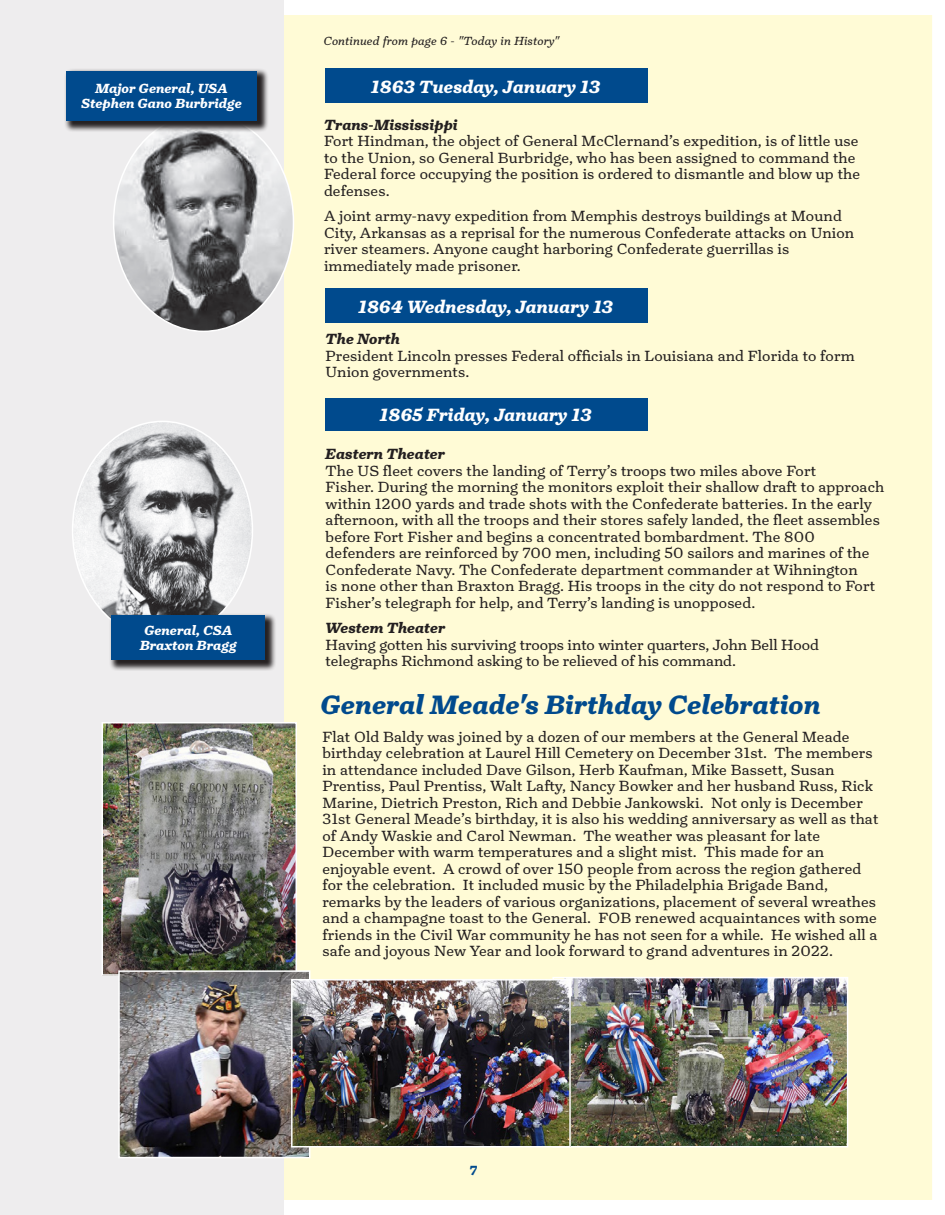
<style>
.page{position:relative;width:945px;height:1215px;background:#fff}
.page>*{position:absolute;margin:0;border:0;box-sizing:border-box;transform-origin:0 0}
.t1{font:italic 700 27px "Turnip";letter-spacing:.01em;color:#004a8d}
.t2{font:italic 700 18px "Turnip";letter-spacing:.01em;color:#fff}
.t3{font:15px/16.5px "Turnip";letter-spacing:.01em;color:#231f20}
.t4{font:italic 700 15px "Turnip";letter-spacing:.01em;color:#231f20}
.t5{font:italic 700 13.5px/15px "Turnip";letter-spacing:.01em;color:#fff;text-align:center}
.t6{font:700 13.5px "Turnip";color:#004a8d}
.t7{font:italic 12px "Turnip";letter-spacing:.01em;color:#231f20}
</style>
<div class="page">
<div style="left:15px;top:14px;width:919px;height:1188px;background:#fffbd6;border:2px solid #fff"></div>
<div style="left:0;top:0;width:284px;height:1215px;background:#eeedee"></div>
<div style="left:325px;top:398px;width:322px;height:33px;background:#004a8d"></div>
<div style="left:325px;top:69px;width:322px;height:34px;background:#004a8d"></div>
<div style="left:325px;top:289px;width:322px;height:34px;background:#004a8d"></div>
<img style="left:116px;top:132px;width:177px;height:199px">
<svg style="left:65px;top:69px;width:203px;height:63px;background:#7c7e83"></svg>
<div style="left:66px;top:71px;width:191px;height:49px;background:#004a8d"></div>
<img style="left:73px;top:421px;width:179px;height:197px">
<svg style="left:109px;top:612px;width:167px;height:59px;background:#77797e"></svg>
<div style="left:112px;top:615px;width:153px;height:44px;background:#004a8d"></div>
<img style="left:571px;top:980px;width:274px;height:165px">
<div style="left:552px;top:977px;width:296px;height:171px;border:2px solid #fff"></div>
<img style="left:105px;top:725px;width:189px;height:248px">
<div style="left:102px;top:722px;width:195px;height:254px;border:2px solid #fff"></div>
<img style="left:121px;top:973px;width:186px;height:182px">
<div style="left:118px;top:970px;width:192px;height:188px;border:2px solid #fff"></div>
<img style="left:294px;top:982px;width:274px;height:163px">
<div style="left:291px;top:979px;width:280px;height:169px;border:2px solid #fff"></div>
<p class="t5" style="left:81px;top:81px;width:162px">Major General, USA<br>Stephen Gano Burbridge</p>
<p class="t5" style="left:140px;top:623px;width:98px">General, CSA<br>Braxton Bragg</p>
<p class="t7" style="left:324px;top:33px;width:237px">Continued from page 6 - "Today in History"</p>
<p class="t2" style="left:371px;top:75px;width:231px">1863 Tuesday, January 13</p>
<p class="t4" style="left:324px;top:115px;width:136px">Trans-Mississippi</p>
<p class="t3" style="left:324px;top:133px;width:538px">Fort Hindman, the object of General McClernand’s expedition, is of little use to the Union, so General Burbridge, who has been assigned to command the Federal force occupying the position is ordered to dismantle and blow up the defenses.</p>
<p class="t3" style="left:324px;top:208px;width:532px">A joint army-navy expedition from Memphis destroys buildings at Mound City, Arkansas as a reprisal for the numerous Confederate attacks on Union river steamers. Anyone caught harboring Confederate guerrillas is immediately made prisoner.</p>
<p class="t2" style="left:358px;top:295px;width:257px">1864 Wednesday, January 13</p>
<p class="t4" style="left:326px;top:329px;width:76px">The North</p>
<p class="t3" style="left:326px;top:347px;width:531px">President Lincoln presses Federal officials in Louisiana and Florida to form<br>Union governments.</p>
<p class="t2" style="left:380px;top:403px;width:214px">1865 Friday, January 13</p>
<p class="t4" style="left:326px;top:444px;width:121px">Eastern Theater</p>
<p class="t3" style="left:326px;top:462px;width:560px">The US fleet covers the landing of Terry’s troops two miles above Fort<br>Fisher. During the morning the monitors exploit their shallow draft to approach within 1200 yards and trade shots with the Confederate batteries. In the early afternoon, with all the troops and their stores safely landed, the fleet assembles before Fort Fisher and begins a concentrated bombardment. The 800 defenders are reinforced by 700 men, including 50 sailors and marines of the Confederate Navy. The Confederate department commander at Wihnington<br>is none other than Braxton Bragg. His troops in the city do not respond to Fort Fisher’s telegraph for help, and Terry’s landing is unopposed.</p>
<p class="t4" style="left:326px;top:618px;width:121px">Westem Theater</p>
<p class="t3" style="left:326px;top:636px;width:495px">Having gotten his surviving troops into winter quarters, John Bell Hood telegraphs Richmond asking to be relieved of his command.</p>
<h1 class="t1" style="left:321px;top:687px;width:502px">General Meade's Birthday Celebration</h1>
<p class="t3" style="left:322px;top:728px;width:558px">Flat Old Baldy was joined by a dozen of our members at the General Meade birthday celebration at Laurel Hill Cemetery on December 31st. The members in attendance included Dave Gilson, Herb Kaufman, Mike Bassett, Susan Prentiss, Paul Prentiss, Walt Lafty, Nancy Bowker and her husband Russ, Rick Marine, Dietrich Preston, Rich and Debbie Jankowski. Not only is December 31st General Meade’s birthday, it is also his wedding anniversary as well as that of Andy Waskie and Carol Newman. The weather was pleasant for late December with warm temperatures and a slight mist. This made for an enjoyable event. A crowd of over 150 people from across the region gathered for the celebration. It included music by the Philadelphia Brigade Band, remarks by the leaders of various organizations, placement of several wreathes and a champagne toast to the General. FOB renewed acquaintances with some friends in the Civil War community he has not seen for a while. He wished all a safe and joyous New Year and look forward to grand adventures in 2022.</p>
<p class="t6" style="left:470px;top:1161px;width:9px">7</p>
</div>
